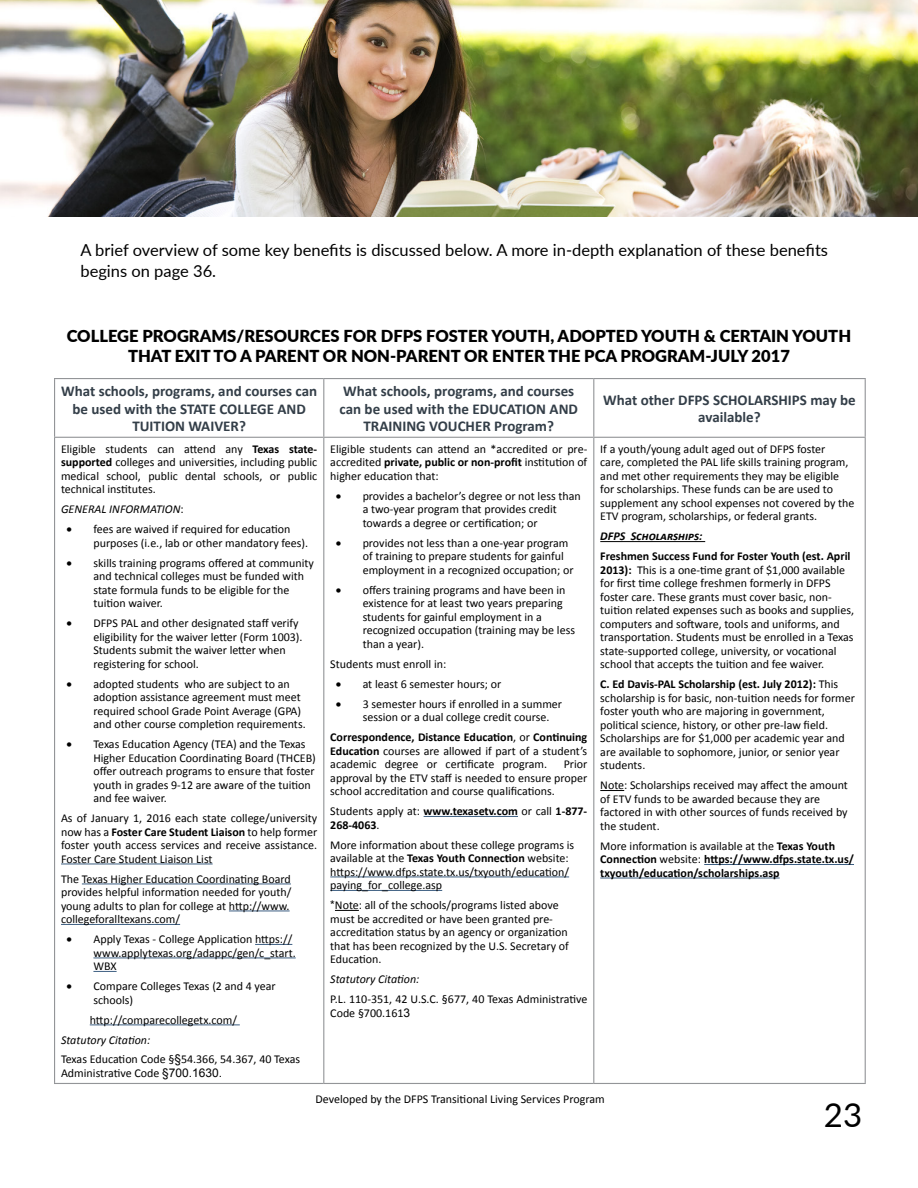
<style>
.page{position:relative;width:918px;height:1188px;background:#fff}
.page>*{position:absolute;margin:0;border:0;box-sizing:border-box;transform-origin:0 0}
.t1{font:33px "Lato";color:#000}
.t2{font:900 16.5px/19.8px "Lato";color:#000;text-align:center}
.t3{font:16.5px/21px "Lato";color:#000}
.t4{font:700 15px/17.2px "Calibri";color:#333e48;text-align:center}
.t5{font:12px/13.5px "Calibri";color:#000}
.t6{font:700 12px/13.5px "Calibri";color:#000}
.t7{font:italic 12px "Calibri";color:#000}
.t8{font:italic 700 12px "Calibri";color:#000}
.s1{font-weight:700}
.s2{font-style:normal}
.s3{font-style:italic}
.s4{font-family:"Arial"}
.s5{font-weight:400}
</style>
<div class="page">
<img style="left:0;top:0;width:918px;height:216px">
<hr style="left:54px;top:378px;width:270px;height:1px;background:#939598">
<hr style="left:54px;top:379px;width:1px;height:58px;background:#939598">
<hr style="left:324px;top:378px;width:270px;height:1px;background:#939598">
<hr style="left:323px;top:379px;width:1px;height:58px;background:#939598">
<hr style="left:594px;top:378px;width:272px;height:1px;background:#939598">
<hr style="left:593px;top:379px;width:1px;height:58px;background:#939598">
<hr style="left:865px;top:379px;width:1px;height:58px;background:#939598">
<hr style="left:54px;top:437px;width:270px;height:1px;background:#939598">
<hr style="left:54px;top:438px;width:1px;height:645px;background:#939598">
<hr style="left:324px;top:437px;width:270px;height:1px;background:#939598">
<hr style="left:323px;top:438px;width:1px;height:645px;background:#939598">
<hr style="left:594px;top:437px;width:272px;height:1px;background:#939598">
<hr style="left:593px;top:438px;width:1px;height:645px;background:#939598">
<hr style="left:865px;top:438px;width:1px;height:645px;background:#939598">
<hr style="left:54px;top:1083px;width:270px;height:1px;background:#939598">
<hr style="left:324px;top:1083px;width:270px;height:1px;background:#939598">
<hr style="left:594px;top:1083px;width:272px;height:1px;background:#939598">
<hr style="left:61px;top:864px;width:152px;height:1px;background:#3c5e81">
<hr style="left:82px;top:884px;width:209px;height:1px;background:#3c5e81">
<hr style="left:229px;top:911px;width:61px;height:1px;background:#3c5e81">
<hr style="left:61px;top:924px;width:119px;height:1px;background:#3c5e81">
<hr style="left:255px;top:944px;width:37px;height:1px;background:#3c5e81">
<hr style="left:93px;top:958px;width:203px;height:1px;background:#3c5e81">
<svg style="left:93px;top:971px;width:24px;height:1px"></svg>
<hr style="left:90px;top:1024px;width:150px;height:1px;background:#3c5e81">
<hr style="left:424px;top:816px;width:94px;height:1px;background:#3c5e81">
<hr style="left:330px;top:877px;width:239px;height:1px;background:#3c5e81">
<hr style="left:330px;top:890px;width:112px;height:1px;background:#3c5e81">
<svg style="left:335px;top:910px;width:24px;height:1px"></svg>
<hr style="left:600px;top:541px;width:105px;height:1px;background:#000">
<svg style="left:600px;top:790px;width:24px;height:1px"></svg>
<hr style="left:704px;top:864px;width:150px;height:1px;background:#3c5e81">
<hr style="left:600px;top:878px;width:180px;height:1px;background:#3c5e81">
<h2 class="t3" style="left:80px;top:239px;width:749px">A brief overview of some key benefits is discussed below. A more in-depth explanation of these benefits begins on page 36.</h2>
<p class="t2" style="left:67px;top:326px;width:786px">COLLEGE PROGRAMS/RESOURCES FOR DFPS FOSTER YOUTH, ADOPTED YOUTH &amp; CERTAIN YOUTH<br>THAT EXIT TO A PARENT OR NON-PARENT OR ENTER THE PCA PROGRAM-JULY 2017</p>
<p class="t4" style="left:61px;top:383px;width:258px">What schools, programs, and courses can be used with the STATE COLLEGE AND<br>TUITION WAIVER?</p>
<p class="t4" style="left:340px;top:383px;width:240px">What schools, programs, and courses can be used with the EDUCATION AND<br>TRAINING VOUCHER Program?</p>
<p class="t4" style="left:603px;top:391px;width:254px">What other DFPS SCHOLARSHIPS may be available?</p>
<p class="t5" style="left:61px;top:442px;width:258px;text-align:justify">Eligible students can attend any <span class="s1">Texas state&shy;supported</span> colleges and universities, including public medical school, public dental schools, or public technical institutes.</p>
<p class="t7" style="left:61px;top:501px;width:124px">GENERAL INFORMATION<span class="s2">:</span></p>
<p class="t5" style="left:93px;top:523px;width:216px;text-indent:-27px">• fees are waived if required for education purposes (i.e., lab or other mandatory fees).</p>
<p class="t5" style="left:93px;top:556px;width:222px;text-indent:-27px">• skills training programs offered at community and technical colleges must be funded with state formula funds to be eligible for the tuition waiver.</p>
<p class="t5" style="left:93px;top:616px;width:211px;text-indent:-27px">• DFPS PAL and other designated staff verify eligibility for the waiver letter (Form 1003).<br>Students submit the waiver letter when registering for school.</p>
<p class="t5" style="left:93px;top:677px;width:214px;text-indent:-27px">• adopted students who are subject to an adoption assistance agreement must meet required school Grade Point Average (GPA) and other course completion requirements.</p>
<p class="t5" style="left:93px;top:737px;width:224px;text-indent:-27px">• Texas Education Agency (TEA) and the Texas Higher Education Coordinating Board (THCEB) offer outreach programs to ensure that foster youth in grades 9-12 are aware of the tuition and fee waiver.</p>
<p class="t5" style="left:61px;top:811px;width:258px;text-align:justify">As of January 1, 2016 each state college/university now has a <span class="s1">Foster Care Student Liaison</span> to help former foster youth access services and receive assistance.<br>Foster Care Student Liaison List</p>
<p class="t5" style="left:61px;top:872px;width:232px">The Texas Higher Education Coordinating Board provides helpful information needed for youth/ young adults to plan for college at http://www. collegeforalltexans.com/</p>
<p class="t5" style="left:93px;top:932px;width:204px;text-indent:-27px">• Apply Texas - College Application https:// www.applytexas.org/adappc/gen/c_start.<br>WBX</p>
<p class="t5" style="left:93px;top:979px;width:184px;text-indent:-27px">• Compare Colleges Texas (2 and 4 year schools)</p>
<p class="t5" style="left:90px;top:1013px;width:149px">http://comparecollegetx.com/</p>
<p class="t5" style="left:61px;top:1030px;width:241px;line-height:20px"><span class="s3">Statutory Citation:<br></span>Texas Education Code §<span class="s4">§</span>54.366, 54.367, 40 Texas</p>
<p class="t5" style="left:61px;top:1066px;width:163px">Administrative Code <span class="s4">§700.1630.</span></p>
<p class="t5" style="left:600px;top:442px;width:256px">If a youth/young adult aged out of DFPS foster<br>care, completed the PAL life skills training program, and met other requirements they may be eligible for scholarships. These funds can be are used to supplement any school expenses not covered by the ETV program, scholarships, or federal grants.</p>
<p class="t8" style="left:600px;top:529px;width:104px">DFPS Scholarships:</p>
<p class="t5" style="left:600px;top:550px;width:255px"><span class="s1">Freshmen Success Fund for Foster Youth (est. April 2013):</span> This is a one-time grant of $1,000 available for first time college freshmen formerly in DFPS foster care. These grants must cover basic, non&shy;tuition related expenses such as books and supplies, computers and software, tools and uniforms, and transportation. Students must be enrolled in a Texas state-supported college, university, or vocational school that accepts the tuition and fee waiver.</p>
<p class="t5" style="left:600px;top:678px;width:256px"><span class="s1">C. Ed Davis-PAL Scholarship (est. July 2012):</span> This scholarship is for basic, non-tuition needs for former foster youth who are majoring in government, political science, history, or other pre-law field.<br>Scholarships are for $1,000 per academic year and are available to sophomore, junior, or senior year students.</p>
<p class="t5" style="left:600px;top:778px;width:249px">Note: Scholarships received may affect the amount of ETV funds to be awarded because they are factored in with other sources of funds received by the student.</p>
<p class="t6" style="left:600px;top:839px;width:255px"><span class="s5">More information is available at the</span> Texas Youth<br>Connection <span class="s5">website:</span> https://www.dfps.state.tx.us/ txyouth/education/scholarships.asp</p>
<p class="t5" style="left:330px;top:442px;width:259px;text-align:justify">Eligible students can attend an *accredited or pre&shy;accredited <span class="s1">private, public or non-profit</span> institution of higher education that:</p>
<p class="t5" style="left:363px;top:489px;width:220px;text-indent:-27px">• provides a bachelor’s degree or not less than a two-year program that provides credit towards a degree or certification; or</p>
<p class="t5" style="left:363px;top:536px;width:212px;text-indent:-27px">• provides not less than a one-year program of training to prepare students for gainful employment in a recognized occupation; or</p>
<p class="t5" style="left:363px;top:583px;width:214px;text-indent:-27px">• offers training programs and have been in existence for at least two years preparing students for gainful employment in a recognized occupation (training may be less than a year).</p>
<p class="t5" style="left:330px;top:657px;width:117px">Students must enroll in:</p>
<p class="t5" style="left:336px;top:677px;width:167px">• at least 6 semester hours; or</p>
<p class="t5" style="left:363px;top:697px;width:201px;text-indent:-27px">• 3 semester hours if enrolled in a summer session or a dual college credit course.</p>
<p class="t5" style="left:330px;top:730px;width:259px;text-align:justify"><span class="s1">Correspondence, Distance Education</span>, or <span class="s1">Continuing Education</span> courses are allowed if part of a student’s academic degree or certificate program.</p>
<p class="t5" style="left:330px;top:757px;width:259px;text-align:justify;text-indent:233px">Prior approval by the ETV staff is needed to ensure proper school accreditation and course qualifications.</p>
<p class="t6" style="left:330px;top:804px;width:259px"><span class="s5">Students apply at:</span> www.texasetv.com <span class="s5">or call</span> 1-877-<br>268-4063<span class="s5">.</span></p>
<p class="t5" style="left:330px;top:838px;width:245px">More information about these college programs is available at the <span class="s1">Texas Youth Connection</span> website: https://www.dfps.state.tx.us/txyouth/education/ paying_for_college.asp</p>
<p class="t5" style="left:330px;top:898px;width:240px"><span class="s4">*</span>Note: all of the schools/programs listed above must be accredited or have been granted pre&shy;accreditation status by an agency or organization that has been recognized by the U.S. Secretary of Education.</p>
<p class="t7" style="left:330px;top:971px;width:91px">Statutory Citation:</p>
<p class="t5" style="left:330px;top:992px;width:259px">P.L. 110-351, 42 U.S.C. §677, 40 Texas Administrative<br>Code §700.161<span class="s4">3</span></p>
<p class="t5" style="left:315px;top:1092px;width:291px">Developed by the DFPS Transitional Living Services Program</p>
<h1 class="t1" style="left:824px;top:1092px;width:40px">23</h1>
</div>
